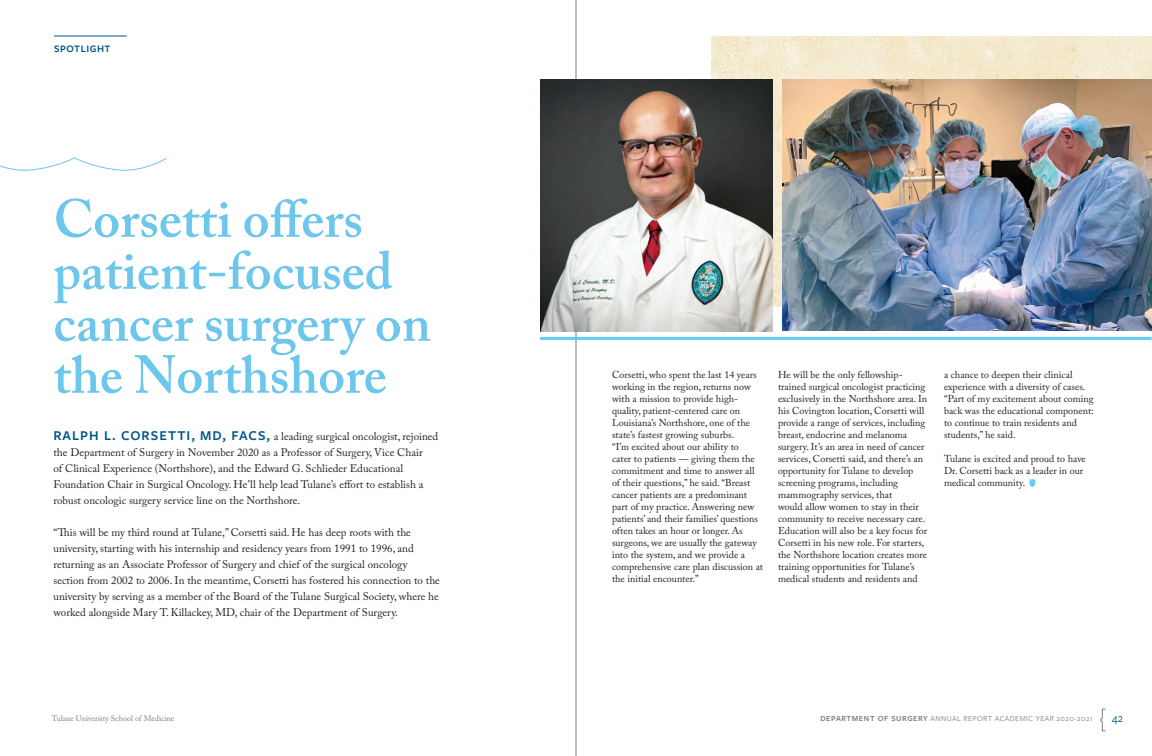
<style>
.page{position:relative;width:1152px;height:756px;background:#fff}
.page>*{position:absolute;margin:0;border:0;box-sizing:border-box;transform-origin:0 0}
.t1{font:600 53px/52px "Adobe Caslon Pro";color:#6dc6eb}
.t2{font:12px "Freight Sans Pro";color:#00568a}
.t3{font:11px/16px "Adobe Caslon Pro";color:#231f20}
.t4{font:600 10.3px "Freight Sans Pro";letter-spacing:.05em;color:#00568a}
.t5{font:10px/12px "Adobe Caslon Pro";color:#231f20}
.t6{font:8px "Freight Sans Pro";letter-spacing:.05em;color:#727f8a}
.t7{font:8px "Adobe Caslon Pro";color:#727f8a}
.s1{font-family:"Freight Sans Pro";font-weight:600;font-size:14px;color:#00568a}
.s2{font-weight:600}
</style>
<div class="page">
<svg style="left:1100px;top:709px;width:6px;height:22px"></svg>
<hr style="left:576px;top:0;width:1px;height:756px;background:#727f8a">
<svg style="left:0;top:157px;width:167px;height:14px"></svg>
<hr style="left:54px;top:36px;width:73px;height:1px;background:#00568a">
<svg style="left:1030px;top:479px;width:5px;height:8px"></svg>
<img style="left:712px;top:36px;width:440px;height:270px">
<img style="left:782px;top:79px;width:370px;height:251px">
<hr style="left:540px;top:337px;width:612px;height:3px;background:#63cdf3">
<img style="left:540px;top:79px;width:232px;height:252px">
<p class="t4" style="left:54px;top:42px;width:58px">SPOTLIGHT</p>
<p class="t1" style="left:53px;top:192px;width:379px">Corsetti offers patient-focused cancer surgery on the Northshore</p>
<p class="t3" style="left:53px;top:428px;width:386px"><span class="s1">RALPH L. CORSETTI, MD, FACS,</span> a leading surgical oncologist, rejoined the Department of Surgery in November 2020 as a Professor of Surgery, Vice Chair<br>of Clinical Experience (Northshore), and the Edward G. Schlieder Educational Foundation Chair in Surgical Oncology. He’ll help lead Tulane’s effort to establish a robust oncologic surgery service line on the Northshore.</p>
<p class="t3" style="left:53px;top:524px;width:388px">“This will be my third round at Tulane,” Corsetti said. He has deep roots with the university, starting with his internship and residency years from 1991 to 1996, and returning as an Associate Professor of Surgery and chief of the surgical oncology section from 2002 to 2006. In the meantime, Corsetti has fostered his connection to the university by serving as a member of the Board of the Tulane Surgical Society, where he worked alongside Mary T. Killackey, MD, chair of the Department of Surgery.</p>
<p class="t5" style="left:612px;top:369px;width:146px">Corsetti, who spent the last 14 years working in the region, returns now with a mission to provide high&shy;quality, patient-centered care on Louisiana’s Northshore, one of the state’s fastest growing suburbs.</p>
<p class="t5" style="left:612px;top:441px;width:153px">“I’m excited about our ability to<br>cater to patients — giving them the commitment and time to answer all of their questions,” he said. “Breast cancer patients are a predominant part of my practice. Answering new patients’ and their families’ questions often takes an hour or longer. As surgeons, we are usually the gateway into the system, and we provide a comprehensive care plan discussion at the initial encounter.”</p>
<p class="t5" style="left:778px;top:369px;width:151px">He will be the only fellowship&shy;trained surgical oncologist practicing exclusively in the Northshore area. In his Covington location, Corsetti will provide a range of services, including breast, endocrine and melanoma surgery. It’s an area in need of cancer services, Corsetti said, and there’s an opportunity for Tulane to develop screening programs, including mammography services, that<br>would allow women to stay in their community to receive necessary care.</p>
<p class="t5" style="left:778px;top:525px;width:151px">Education will also be a key focus for Corsetti in his new role. For starters, the Northshore location creates more training opportunities for Tulane’s medical students and residents and</p>
<p class="t5" style="left:944px;top:369px;width:143px">a chance to deepen their clinical experience with a diversity of cases.</p>
<p class="t5" style="left:944px;top:393px;width:151px">“Part of my excitement about coming back was the educational component: to continue to train residents and students,” he said.</p>
<p class="t5" style="left:944px;top:453px;width:143px">Tulane is excited and proud to have<br>Dr. Corsetti back as a leader in our medical community.</p>
<p class="t7" style="left:52px;top:714px;width:124px">Tulane University School of Medicine</p>
<p class="t6" style="left:820px;top:713px;width:274px"><span class="s2">DEPARTMENT OF SURGERY</span> ANNUAL REPORT ACADEMIC YEAR 2020-2021</p>
<p class="t2" style="left:1112px;top:710px;width:13px">42</p>
</div>
